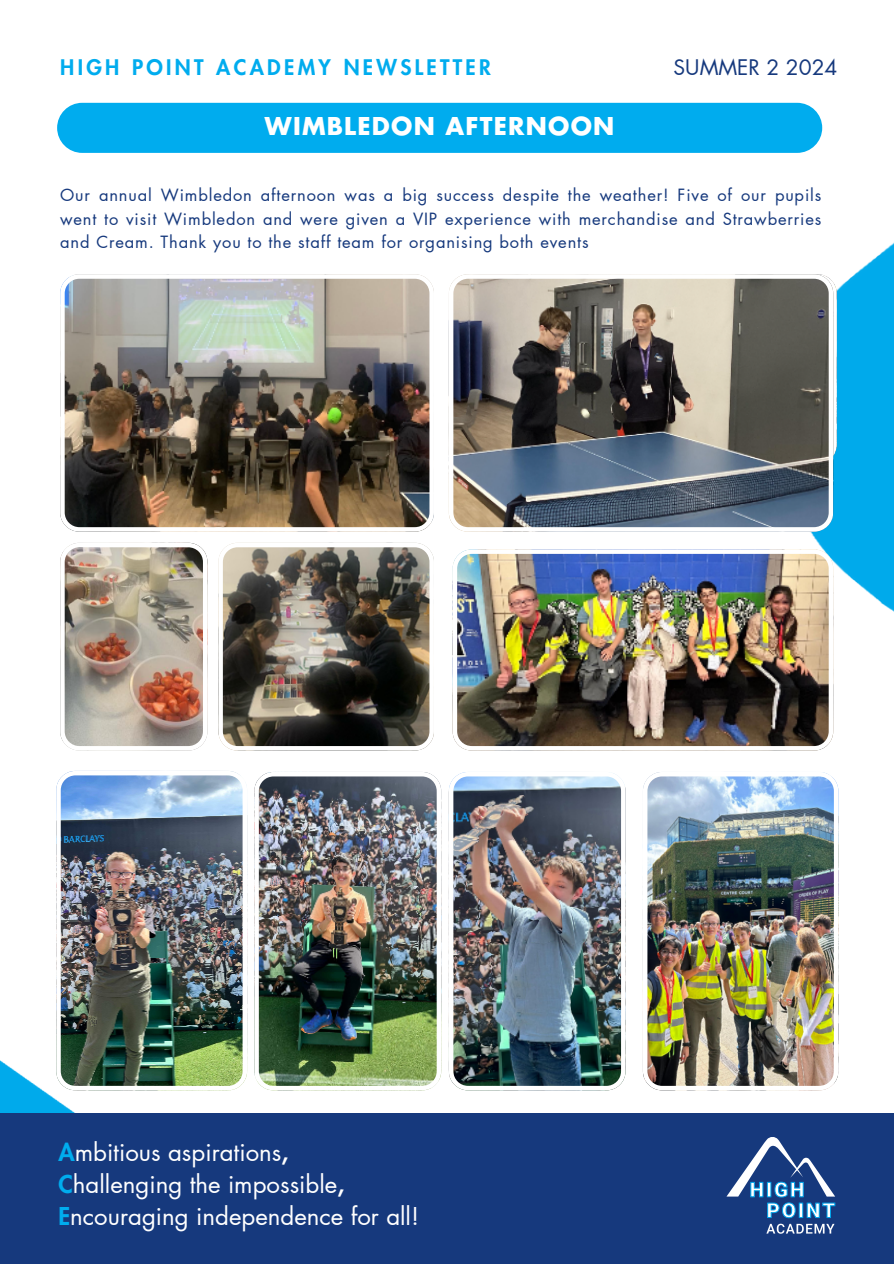
<style>
.page{position:relative;width:894px;height:1264px;background:#fff}
.page>*{position:absolute;margin:0;border:0;box-sizing:border-box;transform-origin:0 0}
.t1{font:24px/31.5px "Futura LT Pro";color:#fff}
.t2{font:700 24px "Futura LT Pro";letter-spacing:.05em;color:#fff}
.t3{font:800 21px "Futura LT Pro";letter-spacing:.16em;color:#00acee}
.t4{font:21px "Futura LT Pro";color:#16397d}
.t5{font:16.5px/23.7px "Futura LT Pro";letter-spacing:.05em;color:#16397d;text-align:justify}
.s1{font-weight:800;color:#00acee}
.s2{font-weight:800}
</style>
<div class="page">
<img style="left:781px;top:128px;width:112px;height:596px">
<img style="left:0;top:871px;width:335px;height:242px">
<div style="left:57px;top:103px;width:764px;height:50px;background:#00acee;border-radius:25px"></div>
<div style="left:0;top:1113px;width:893px;height:150px;background:#16397d"></div>
<svg style="left:726px;top:1137px;width:108px;height:80px"></svg>
<svg style="left:766px;top:1223px;width:68px;height:10px"></svg>
<img style="left:60px;top:274px;width:374px;height:257px">
<img style="left:60px;top:543px;width:147px;height:207px">
<img style="left:218px;top:543px;width:215px;height:207px">
<img style="left:452px;top:549px;width:381px;height:201px">
<img style="left:254px;top:772px;width:187px;height:318px">
<img style="left:56px;top:771px;width:190px;height:319px">
<img style="left:642px;top:772px;width:196px;height:318px">
<img style="left:449px;top:772px;width:176px;height:318px">
<img style="left:449px;top:274px;width:383px;height:257px">
<h1 class="t3" style="left:60px;top:57px;width:432px">HIGH POINT ACADEMY NEWSLETTER</h1>
<p class="t4" style="left:673px;top:57px;width:165px">SUMMER 2 2024</p>
<h4 class="t2" style="left:265px;top:115px;width:351px">WIMBLEDON AFTERNOON</h4>
<p class="t5" style="left:60px;top:184px;width:762px">Our annual Wimbledon afternoon was a big success despite the weather! Five of our pupils went to visit Wimbledon and were given a VIP experience with merchandise and Strawberries and Cream. Thank you to the staff team for organising both events</p>
<h3 class="t1" style="left:58px;top:1137px;width:362px"><span class="s1">A</span>mbitious aspirations<span class="s2">,<br></span><span class="s1">C</span>hallenging the impossible<span class="s2">,<br></span><span class="s1">E</span>ncouraging independence for all!</h3>
</div>
